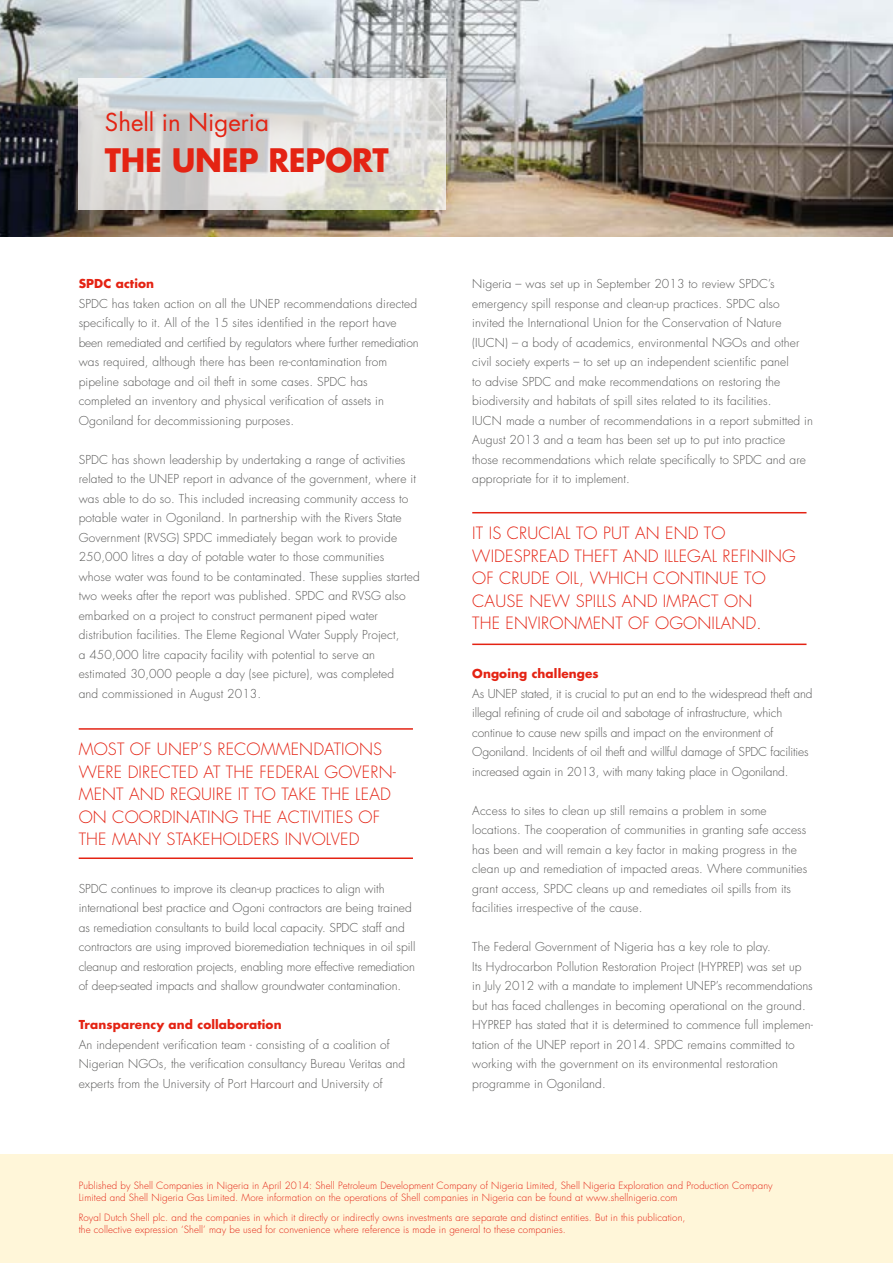
<style>
.page{position:relative;width:893px;height:1263px;background:#fff}
.page>*{position:absolute;margin:0;border:0;box-sizing:border-box;transform-origin:0 0}
.t1{font:700 31.5px "Futura Std";letter-spacing:-.01em;color:#e42313}
.t2{font:24px "Futura Std";color:#e42313}
.t3{font:300 16.5px/22.5px "Futura Std";letter-spacing:.01em;color:#e42313}
.t4{font:300 12px/19.5px "Futura Std";letter-spacing:.01em;color:#575756}
.t5{font:300 12px/19.5px "Futura Std";letter-spacing:-.01em;color:#575756}
.t6{font:700 12px "Futura Std";letter-spacing:.01em;color:#e42313}
.t7{font:300 9.75px/12px "Futura Std";letter-spacing:.01em;color:#e42313}
</style>
<div class="page">
<img style="left:0;top:0;width:893px;height:236px">
<svg style="left:79px;top:79px;width:367px;height:131px;background:#d9dad8"></svg>
<div style="left:0;top:1154px;width:893px;height:109px;background:#fff6d9"></div>
<hr style="left:472px;top:512px;width:334px;height:1px;background:#e42313">
<hr style="left:472px;top:643px;width:334px;height:2px;background:#e42313">
<hr style="left:79px;top:728px;width:334px;height:2px;background:#e42313">
<hr style="left:79px;top:857px;width:334px;height:2px;background:#e42313">
<h2 class="t2" style="left:105px;top:107px;width:166px">Shell in Nigeria</h2>
<h1 class="t1" style="left:105px;top:139px;width:285px">THE UNEP REPORT</h1>
<p class="t6" style="left:79px;top:276px;width:77px">SPDC action</p>
<p class="t4" style="left:79px;top:294px;width:341px">SPDC has taken action on all the UNEP recommendations directed specifically to it. All of the 15 sites identified in the report have been remediated and certified by regulators where further remediation was required, although there has been re-contamination from pipeline sabotage and oil theft in some cases. SPDC has completed an inventory and physical verification of assets in Ogoniland for decommissioning purposes.</p>
<p class="t4" style="left:79px;top:450px;width:343px">SPDC has shown leadership by undertaking a range of activities related to the UNEP report in advance of the government, where it was able to do so. This included increasing community access to potable water in Ogoniland. In partnership with the Rivers State Government (RVSG) SPDC immediately began work to provide 250,000 litres a day of potable water to those communities whose water was found to be contaminated. These supplies started two weeks after the report was published. SPDC and RVSG also embarked on a project to construct permanent piped water distribution facilities. The Eleme Regional Water Supply Project,<br>a 450,000 litre capacity facility with potential to serve an estimated 30,000 people a day (see picture), was completed<br>and commissioned in August 2013.</p>
<h3 class="t3" style="left:79px;top:738px;width:319px">MOST OF UNEP’S RECOMMENDATIONS WERE DIRECTED AT THE FEDERAL GOVERN-MENT AND REQUIRE IT TO TAKE THE LEAD ON COORDINATING THE ACTIVITIES OF THE MANY STAKEHOLDERS INVOLVED</h3>
<p class="t4" style="left:79px;top:879px;width:338px">SPDC continues to improve its clean-up practices to align with international best practice and Ogoni contractors are being trained as remediation consultants to build local capacity. SPDC staff and contractors are using improved bioremediation techniques in oil spill cleanup and restoration projects, enabling more effective remediation of deep-seated impacts and shallow groundwater contamination.</p>
<p class="t6" style="left:79px;top:1017px;width:204px">Transparency and collaboration</p>
<p class="t4" style="left:79px;top:1035px;width:328px">An independent verification team - consisting of a coalition of<br>Nigerian NGOs, the verification consultancy Bureau Veritas and experts from the University of Port Harcourt and University of</p>
<p class="t4" style="left:472px;top:274px;width:342px">Nigeria – was set up in September 2013 to review SPDC’s emergency spill response and clean-up practices. SPDC also invited the International Union for the Conservation of Nature (IUCN) – a body of academics, environmental NGOs and other civil society experts – to set up an independent scientific panel<br>to advise SPDC and make recommendations on restoring the biodiversity and habitats of spill sites related to its facilities.<br>IUCN made a number of recommendations in a report submitted in August 2013 and a team has been set up to put into practice those recommendations which relate specifically to SPDC and are appropriate for it to implement.</p>
<h3 class="t3" style="left:472px;top:522px;width:325px">IT IS CRUCIAL TO PUT AN END TO<br>WIDESPREAD THEFT AND ILLEGAL REFINING<br>OF CRUDE OIL, WHICH CONTINUE TO<br>CAUSE NEW SPILLS AND IMPACT ON<br>THE ENVIRONMENT OF OGONILAND.</h3>
<p class="t6" style="left:472px;top:666px;width:128px">Ongoing challenges</p>
<p class="t5" style="left:472px;top:684px;width:342px">As UNEP stated, it is crucial to put an end to the widespread theft and illegal refining of crude oil and sabotage of infrastructure, which continue to cause new spills and impact on the environment of Ogoniland. Incidents of oil theft and willful damage of SPDC facilities increased again in 2013, with many taking place in Ogoniland.</p>
<p class="t4" style="left:472px;top:801px;width:337px">Access to sites to clean up still remains a problem in some locations. The cooperation of communities in granting safe access has been and will remain a key factor in making progress in the clean up and remediation of impacted areas. Where communities grant access, SPDC cleans up and remediates oil spills from its facilities irrespective of the cause.</p>
<p class="t4" style="left:472px;top:937px;width:342px">The Federal Government of Nigeria has a key role to play.<br>Its Hydrocarbon Pollution Restoration Project (HYPREP) was set up in July 2012 with a mandate to implement UNEP’s recommendations but has faced challenges in becoming operational on the ground.<br>HYPREP has stated that it is determined to commence full implemen&shy;tation of the UNEP report in 2014. SPDC remains committed to working with the government on its environmental restoration programme in Ogoniland.</p>
<p class="t7" style="left:79px;top:1179px;width:695px">Published by Shell Companies in Nigeria in April 2014: Shell Petroleum Development Company of Nigeria Limited, Shell Nigeria Exploration and Production Company<br>Limited and Shell Nigeria Gas Limited. More information on the operations of Shell companies in Nigeria can be found at www.shellnigeria.com</p>
<p class="t7" style="left:79px;top:1212px;width:608px">Royal Dutch Shell plc. and the companies in which it directly or indirectly owns investments are separate and distinct entities. But in this publication, the collective expression ‘Shell’ may be used for convenience where reference is made in general to these companies.</p>
</div>
